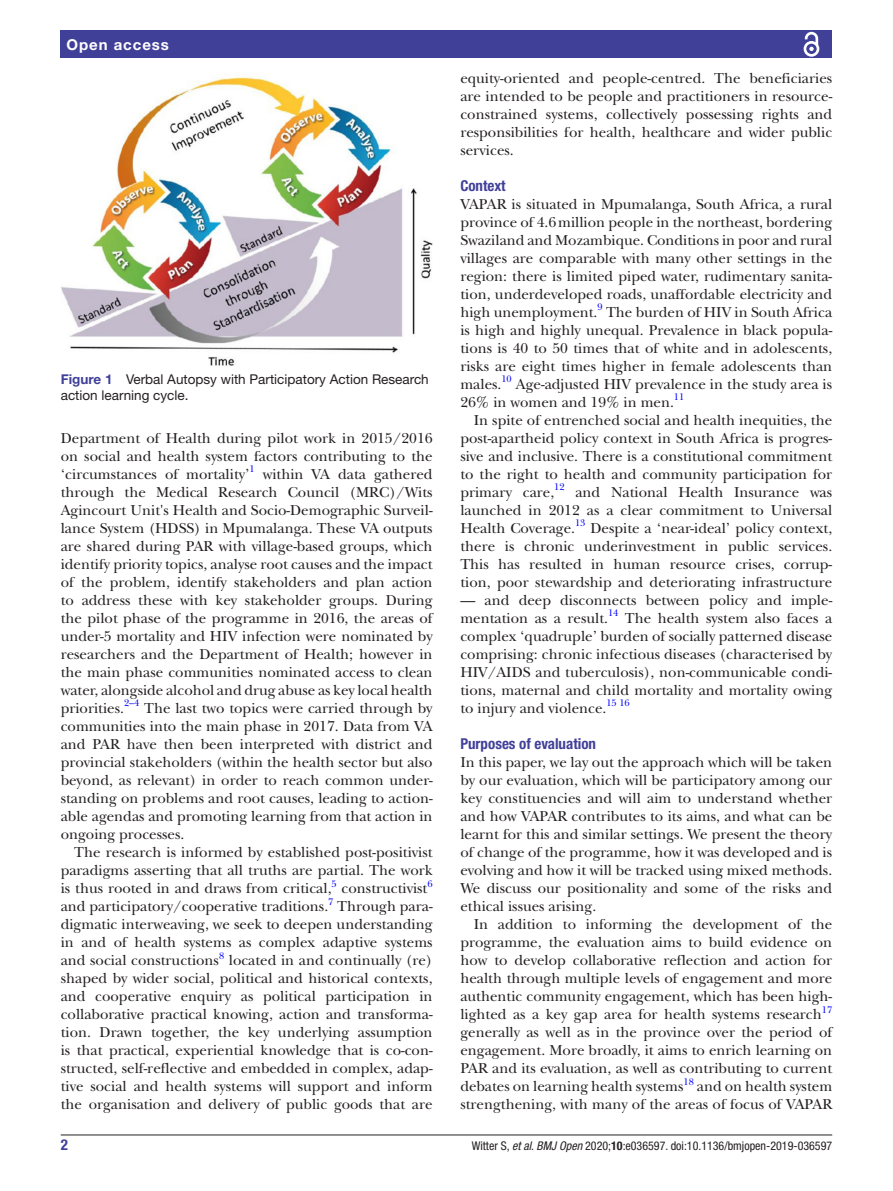
<style>
.page{position:relative;width:893px;height:1191px;background:#fff}
.page>*{position:absolute;margin:0;border:0;box-sizing:border-box;transform-origin:0 0}
.t1{font:15px/18px "New Baskerville";color:#231f20;text-align:justify}
.t2{font:700 condensed 15px "Helvetica Neue LT Std";color:#414099}
.t3{font:700 15px "Helvetica Neue LT Std";letter-spacing:.065em;color:#fff}
.t4{font:13.5px/16.2px "Helvetica Neue LT Std";color:#231f20}
.t5{font:condensed 12px "Helvetica Neue LT Std";color:#231f20}
.t6{font:9.9px "New Baskerville";color:#00f}
.s1{font-weight:700;color:#414099}
.s2{font-style:italic}
.s3{font-weight:700}
</style>
<div class="page">
<hr style="left:61px;top:1134px;width:771px;height:1px;background:#231f20">
<div style="left:61px;top:31px;width:771px;height:27px;background:#414099"></div>
<svg style="left:803px;top:31px;width:17px;height:26px"></svg>
<img style="left:61px;top:75px;width:372px;height:291px">
<p class="t3" style="left:66px;top:35px;width:104px">Open access</p>
<p class="t4" style="left:61px;top:370px;width:370px"><span class="s1">Figure 1</span> Verbal Autopsy with Participatory Action Research action learning cycle.</p>
<p class="t1" style="left:61px;top:429px;width:373px">Department of Health during pilot work in 2015/2016 on social and health system factors contributing to the ‘circumstances of mortality’</p>
<p class="t6" style="left:250px;top:463px;width:7px">1</p>
<p class="t1" style="left:61px;top:465px;width:373px;text-indent:202px">within VA data gathered through the Medical Research Council (MRC)/Wits Agincourt Unit's Health and Socio-Demographic Surveil&shy;lance System (HDSS) in Mpumalanga. These VA outputs are shared during PAR with village-based groups, which identify priority topics, analyse root causes and the impact of the problem, identify stakeholders and plan action to address these with key stakeholder groups. During the pilot phase of the programme in 2016, the areas of under-5 mortality and HIV infection were nominated by researchers and the Department of Health; however in the main phase communities nominated access to clean water, alongside alcohol and drug abuse as key local health priorities.</p>
<p class="t6" style="left:124px;top:697px;width:17px">2–4</p>
<p class="t1" style="left:61px;top:699px;width:373px;text-indent:83px">The last two topics were carried through by communities into the main phase in 2017. Data from VA and PAR have then been interpreted with district and provincial stakeholders (within the health sector but also beyond, as relevant) in order to reach common under&shy;standing on problems and root causes, leading to action&shy;able agendas and promoting learning from that action in ongoing processes.</p>
<p class="t1" style="left:61px;top:843px;width:373px;text-indent:14px">The research is informed by established post-positivist paradigms asserting that all truths are partial. The work is thus rooted in and draws from critical,</p>
<p class="t6" style="left:332px;top:877px;width:7px">5</p>
<p class="t1" style="left:342px;top:879px;width:87px">constructivist</p>
<p class="t6" style="left:427px;top:877px;width:7px">6</p>
<p class="t6" style="left:328px;top:895px;width:7px">7</p>
<p class="t1" style="left:61px;top:897px;width:373px;text-indent:276px">Through para&shy;digmatic interweaving, we seek to deepen understanding in and of health systems as complex adaptive systems and social constructions</p>
<p class="t1" style="left:61px;top:897px;width:269px">and participatory/cooperative traditions.</p>
<p class="t6" style="left:219px;top:949px;width:7px">8</p>
<p class="t1" style="left:61px;top:951px;width:373px;text-indent:168px">located in and continually (re) shaped by wider social, political and historical contexts, and cooperative enquiry as political participation in collaborative practical knowing, action and transforma&shy;tion. Drawn together, the key underlying assumption is that practical, experiential knowledge that is co-con&shy;structed, self-reflective and embedded in complex, adap&shy;tive social and health systems will support and inform the organisation and delivery of public goods that are</p>
<p class="t1" style="left:460px;top:69px;width:373px">equity-oriented and people-centred. The beneficiaries are intended to be people and practitioners in resource&shy;constrained systems, collectively possessing rights and responsibilities for health, healthcare and wider public services.</p>
<p class="t2" style="left:460px;top:177px;width:47px">Context</p>
<p class="t1" style="left:460px;top:195px;width:373px">VAPAR is situated in Mpumalanga, South Africa, a rural province of 4.6million people in the northeast, bordering Swaziland and Mozambique. Conditions in poor and rural villages are comparable with many other settings in the region: there is limited piped water, rudimentary sanita&shy;tion, underdeveloped roads, unaffordable electricity and high unemployment.</p>
<p class="t6" style="left:597px;top:301px;width:7px">9</p>
<p class="t1" style="left:460px;top:303px;width:373px;text-indent:146px">The burden of HIV in South Africa is high and highly unequal. Prevalence in black popula&shy;tions is 40 to 50 times that of white and in adolescents, risks are eight times higher in female adolescents than males.</p>
<p class="t6" style="left:501px;top:373px;width:12px">10</p>
<p class="t1" style="left:460px;top:375px;width:373px;text-indent:56px">Age-adjusted HIV prevalence in the study area is<br>26% in women and 19% in men.</p>
<p class="t6" style="left:674px;top:391px;width:12px">11</p>
<p class="t1" style="left:460px;top:411px;width:373px;text-indent:14px">In spite of entrenched social and health inequities, the post-apartheid policy context in South Africa is progres&shy;sive and inclusive. There is a constitutional commitment to the right to health and community participation for primary care,</p>
<p class="t6" style="left:554px;top:481px;width:12px">12</p>
<p class="t1" style="left:460px;top:483px;width:373px;text-indent:115px">and National Health Insurance was launched in 2012 as a clear commitment to Universal Health Coverage.</p>
<p class="t6" style="left:575px;top:517px;width:12px">13</p>
<p class="t1" style="left:460px;top:519px;width:373px;text-indent:130px">Despite a ‘near-ideal’ policy context, there is chronic underinvestment in public services.<br>This has resulted in human resource crises, corrup&shy;tion, poor stewardship and deteriorating infrastructure</p>
<p class="t1" style="left:460px;top:591px;width:373px">— and deep disconnects between policy and imple&shy;mentation as a result.</p>
<p class="t6" style="left:608px;top:607px;width:12px">14</p>
<p class="t1" style="left:460px;top:609px;width:373px;text-indent:165px">The health system also faces a complex ‘quadruple’ burden of socially patterned disease comprising: chronic infectious diseases (characterised by HIV/AIDS and tuberculosis), non-communicable condi&shy;tions, maternal and child mortality and mortality owing to injury and violence.</p>
<p class="t6" style="left:606px;top:697px;width:25px">15 16</p>
<p class="t2" style="left:460px;top:735px;width:137px">Purposes of evaluation</p>
<p class="t1" style="left:460px;top:753px;width:373px">In this paper, we lay out the approach which will be taken by our evaluation, which will be participatory among our key constituencies and will aim to understand whether and how VAPAR contributes to its aims, and what can be learnt for this and similar settings. We present the theory of change of the programme, how it was developed and is evolving and how it will be tracked using mixed methods.<br>We discuss our positionality and some of the risks and ethical issues arising.</p>
<p class="t1" style="left:460px;top:915px;width:373px;text-indent:14px">In addition to informing the development of the programme, the evaluation aims to build evidence on how to develop collaborative reflection and action for health through multiple levels of engagement and more authentic community engagement, which has been high&shy;lighted as a key gap area for health systems research<sup>17 </sup>generally as well as in the province over the period of engagement. More broadly, it aims to enrich learning on PAR and its evaluation, as well as contributing to current debates on learning health systems</p>
<p class="t6" style="left:684px;top:1075px;width:12px">18</p>
<p class="t1" style="left:460px;top:1077px;width:373px;text-align:right">and on health system<br>strengthening, with many of the areas of focus of VAPAR</p>
<p class="t2" style="left:61px;top:1135px;width:9px">2</p>
<p class="t5" style="left:472px;top:1138px;width:362px">Witter S, <span class="s2">et al</span>. <span class="s2">BMJ Open</span> 2020;<span class="s3">10</span>:e036597. doi:10.1136/bmjopen-2019-036597</p>
</div>
